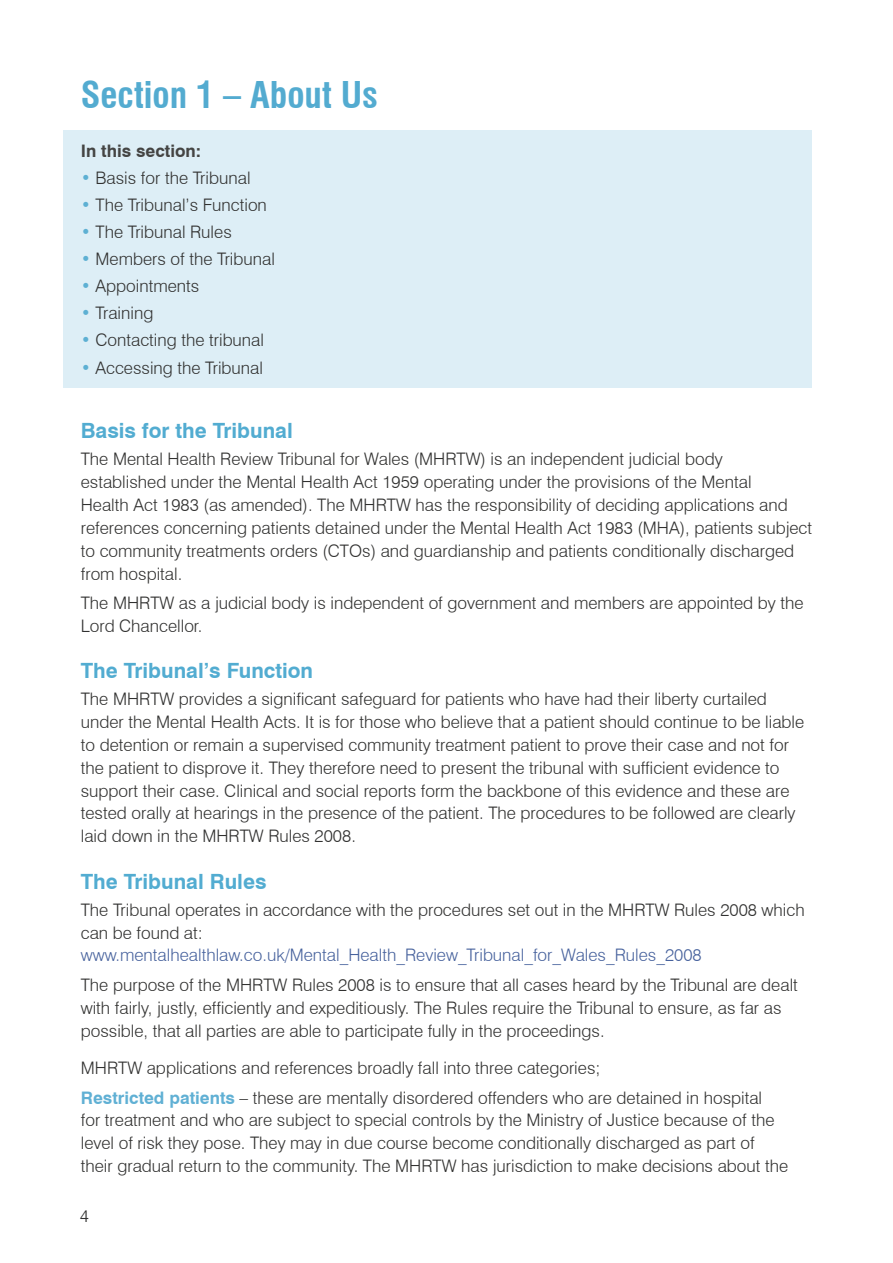
<style>
.page{position:relative;width:893px;height:1263px;background:#fff}
.page>*{position:absolute;margin:0;border:0;box-sizing:border-box;transform-origin:0 0}
.t1{font:700 condensed 36px "Swiss 721 BT";color:#53abd0}
.Sub_Headings{font:700 21px "Swiss 721 BT";color:#52acd1}
.Body{font:300 17.25px/22.8px "Swiss 721 BT";color:#313130}
.Contents_1{font:300 17.25px "Swiss 721 BT";color:#313130}
.Body-2{font:300 17.25px "Swiss 721 BT";color:#47629d}
.body_2_before{font:300 17.25px "Swiss 721 BT";color:#313130}
.Contents_1-2{font:700 17.25px "Swiss 721 BT";color:#444443}
.s1{color:#5db0d3}
.s2{font-weight:700;color:#60b0d4}
</style>
<div class="page">
<div style="left:64px;top:131px;width:748px;height:257px;background:#ddeef6"></div>
<h1 class="t1" style="left:81px;top:73px;width:299px">Section 1 – About Us</h1>
<p class="Contents_1-2" style="left:81px;top:140px;width:122px">In this section:</p>
<p class="Contents_1" style="left:81px;top:167px;width:171px"><span class="s1">•</span> Basis for the Tribunal</p>
<p class="Contents_1" style="left:81px;top:194px;width:188px"><span class="s1">•</span> The Tribunal’s Function</p>
<p class="Contents_1" style="left:81px;top:221px;width:153px"><span class="s1">•</span> The Tribunal Rules</p>
<p class="Contents_1" style="left:81px;top:248px;width:196px"><span class="s1">•</span> Members of the Tribunal</p>
<p class="Contents_1" style="left:81px;top:276px;width:120px"><span class="s1">•</span> Appointments</p>
<p class="Contents_1" style="left:81px;top:303px;width:74px"><span class="s1">•</span> Training</p>
<p class="Contents_1" style="left:81px;top:330px;width:185px"><span class="s1">•</span> Contacting the tribunal</p>
<p class="Contents_1" style="left:81px;top:357px;width:184px"><span class="s1">•</span> Accessing the Tribunal</p>
<h2 class="Sub_Headings" style="left:81px;top:418px;width:214px">Basis for the Tribunal</h2>
<p class="Body" style="left:81px;top:447px;width:733px">The Mental Health Review Tribunal for Wales (MHRTW) is an independent judicial body established under the Mental Health Act 1959 operating under the provisions of the Mental<br>Health Act 1983 (as amended). The MHRTW has the responsibility of deciding applications and references concerning patients detained under the Mental Health Act 1983 (MHA), patients subject to community treatments orders (CTOs) and guardianship and patients conditionally discharged from hospital.</p>
<p class="Body" style="left:81px;top:591px;width:724px">The MHRTW as a judicial body is independent of government and members are appointed by the<br>Lord Chancellor.</p>
<h2 class="Sub_Headings" style="left:81px;top:658px;width:234px">The Tribunal’s Function</h2>
<p class="Body" style="left:81px;top:687px;width:725px">The MHRTW provides a significant safeguard for patients who have had their liberty curtailed under the Mental Health Acts. It is for those who believe that a patient should continue to be liable to detention or remain a supervised community treatment patient to prove their case and not for the patient to disprove it. They therefore need to present the tribunal with sufficient evidence to support their case. Clinical and social reports form the backbone of this evidence and these are tested orally at hearings in the presence of the patient. The procedures to be followed are clearly laid down in the MHRTW Rules 2008.</p>
<h2 class="Sub_Headings" style="left:81px;top:868px;width:187px">The Tribunal Rules</h2>
<p class="Body" style="left:81px;top:898px;width:725px">The Tribunal operates in accordance with the procedures set out in the MHRTW Rules 2008 which can be found at:</p>
<p class="Body-2" style="left:81px;top:945px;width:622px">www.mentalhealthlaw.co.uk/Mental_Health_Review_Tribunal_for_Wales_Rules_2008</p>
<p class="Body" style="left:81px;top:973px;width:719px">The purpose of the MHRTW Rules 2008 is to ensure that all cases heard by the Tribunal are dealt with fairly, justly, efficiently and expeditiously. The Rules require the Tribunal to ensure, as far as possible, that all parties are able to participate fully in the proceedings.</p>
<p class="body_2_before" style="left:81px;top:1058px;width:521px">MHRTW applications and references broadly fall into three categories;</p>
<p class="Body" style="left:81px;top:1086px;width:709px"><span class="s2">Restricted patients</span> – these are mentally disordered offenders who are detained in hospital<br>for treatment and who are subject to special controls by the Ministry of Justice because of the level of risk they pose. They may in due course become conditionally discharged as part of their gradual return to the community. The MHRTW has jurisdiction to make decisions about the</p>
<p class="Body" style="left:80px;top:1204px;width:11px">4</p>
</div>
